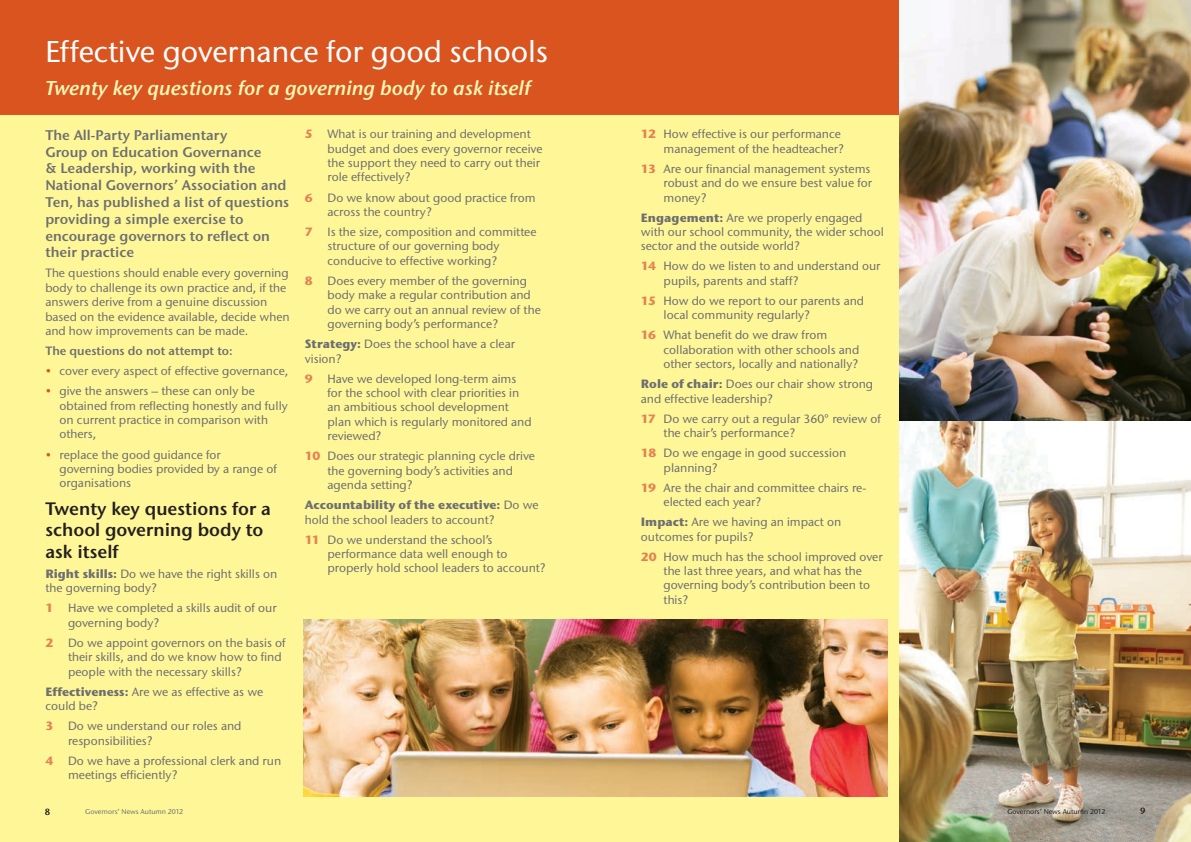
<style>
.page{position:relative;width:1191px;height:842px;background:#fff}
.page>*{position:absolute;margin:0;border:0;box-sizing:border-box;transform-origin:0 0}
.t1{font:500 30px "Stone Sans ITC Std";letter-spacing:-.005em;color:#fff}
.t2{font:italic 600 20px "Stone Sans ITC Std";color:#fff9b6}
.t3{font:600 18px/21.6px "Stone Sans ITC Std";color:#231f20}
.t4{font:600 14px/16.8px "Stone Sans ITC Std";color:#6d6f71}
.t5{font:500 12px/14.4px "Stone Sans ITC Std";color:#6d6f71}
.t6{font:600 12px "Stone Sans ITC Std";color:#6d6f71}
.t7{font:600 9px "Stone Sans ITC Std";color:#231f20}
.t8{font:500 7px "Stone Sans ITC Std";color:#6d6f71}
.t9{font:500 7px "Stone Sans ITC Std";color:#231f20}
.s1{color:#d9541e}
.s2{font-weight:700}
.s3{font-weight:700;color:#e48253}
</style>
<div class="page">
<div style="left:0;top:0;width:924px;height:842px;background:#fff797"></div>
<div style="left:0;top:0;width:923px;height:115px;background:#d9541e"></div>
<img style="left:899px;top:0;width:292px;height:842px">
<img style="left:304px;top:619px;width:583px;height:178px">
<h1 class="t1" style="left:45px;top:33px;width:504px">Effective governance for good schools</h1>
<h2 class="t2" style="left:45px;top:76px;width:486px">Twenty key questions for a governing body to ask itself</h2>
<p class="t4" style="left:45px;top:126px;width:245px">The All-Party Parliamentary<br>Group on Education Governance<br>&amp; Leadership, working with the<br>National Governors’ Association and<br>Ten, has published a list of questions providing a simple exercise to encourage governors to reflect on their practice</p>
<p class="t5" style="left:45px;top:266px;width:246px">The questions should enable every governing body to challenge its own practice and, if the answers derive from a genuine discussion based on the evidence available, decide when and how improvements can be made.</p>
<p class="t6" style="left:45px;top:343px;width:189px">The questions do not attempt to:</p>
<p class="t5" style="left:45px;top:364px;width:244px"><span class="s1">•</span> cover every aspect of effective governance,</p>
<p class="t5" style="left:60px;top:384px;width:230px;text-indent:-14px"><span class="s1">•</span> give the answers – these can only be obtained from reflecting honestly and fully on current practice in comparison with others,</p>
<p class="t5" style="left:60px;top:447px;width:219px;text-indent:-14px"><span class="s1">•</span> replace the good guidance for governing bodies provided by a range of organisations</p>
<h3 class="t3" style="left:45px;top:497px;width:227px">Twenty key questions for a school governing body to ask itself</h3>
<p class="t5" style="left:45px;top:566px;width:233px"><span class="s2">Right skills:</span> Do we have the right skills on the governing body?</p>
<p class="t5" style="left:68px;top:601px;width:210px;text-indent:-23px"><span class="s3">1</span> Have we completed a skills audit of our governing body?</p>
<p class="t5" style="left:68px;top:635px;width:219px;text-indent:-23px"><span class="s3">2</span> Do we appoint governors on the basis of their skills, and do we know how to find people with the necessary skills?</p>
<p class="t5" style="left:45px;top:684px;width:219px"><span class="s2">Effectiveness:</span> Are we as effective as we could be?</p>
<p class="t5" style="left:68px;top:719px;width:175px;text-indent:-23px"><span class="s3">3</span> Do we understand our roles and responsibilities?</p>
<p class="t5" style="left:68px;top:753px;width:215px;text-indent:-23px"><span class="s3">4</span> Do we have a professional clerk and run meetings efficiently?</p>
<p class="t7" style="left:45px;top:806px;width:7px">8</p>
<p class="t8" style="left:85px;top:807px;width:100px">Governors’ News Autumn 2012</p>
<p class="t5" style="left:327px;top:127px;width:216px;text-indent:-23px"><span class="s3">5</span> What is our training and development budget and does every governor receive the support they need to carry out their role effectively?</p>
<p class="t5" style="left:327px;top:190px;width:209px;text-indent:-23px"><span class="s3">6</span> Do we know about good practice from across the country?</p>
<p class="t5" style="left:327px;top:224px;width:210px;text-indent:-23px"><span class="s3">7</span> Is the size, composition and committee structure of our governing body conducive to effective working?</p>
<p class="t5" style="left:327px;top:273px;width:215px;text-indent:-23px"><span class="s3">8</span> Does every member of the governing body make a regular contribution and do we carry out an annual review of the governing body’s performance?</p>
<p class="t5" style="left:305px;top:337px;width:212px"><span class="s2">Strategy:</span> Does the school have a clear vision?</p>
<p class="t5" style="left:327px;top:371px;width:206px;text-indent:-23px"><span class="s3">9</span> Have we developed long-term aims for the school with clear priorities in an ambitious school development plan which is regularly monitored and reviewed?</p>
<p class="t5" style="left:327px;top:449px;width:209px;text-indent:-23px"><span class="s3">10</span> Does our strategic planning cycle drive the governing body’s activities and agenda setting?</p>
<p class="t5" style="left:305px;top:498px;width:235px"><span class="s2">Accountability of the executive:</span> Do we hold the school leaders to account?</p>
<p class="t5" style="left:327px;top:532px;width:220px;text-indent:-23px"><span class="s3">11</span> Do we understand the school’s performance data well enough to properly hold school leaders to account?</p>
<p class="t5" style="left:641px;top:127px;width:204px;text-align:right"><span class="s3">12</span> How effective is our performance management of the headteacher?</p>
<p class="t5" style="left:663px;top:161px;width:210px;text-indent:-23px"><span class="s3">13</span> Are our financial management systems robust and do we ensure best value for money?</p>
<p class="t5" style="left:641px;top:210px;width:245px"><span class="s2">Engagement:</span> Are we properly engaged with our school community, the wider school sector and the outside world?</p>
<p class="t5" style="left:663px;top:259px;width:218px;text-indent:-23px"><span class="s3">14</span> How do we listen to and understand our pupils, parents and staff?</p>
<p class="t5" style="left:663px;top:293px;width:202px;text-indent:-23px"><span class="s3">15</span> How do we report to our parents and local community regularly?</p>
<p class="t5" style="left:663px;top:328px;width:197px;text-indent:-23px"><span class="s3">16</span> What benefit do we draw from collaboration with other schools and other sectors, locally and nationally?</p>
<p class="t5" style="left:641px;top:377px;width:234px"><span class="s2">Role of chair:</span> Does our chair show strong and effective leadership?</p>
<p class="t5" style="left:663px;top:411px;width:219px;text-indent:-23px"><span class="s3">17</span> Do we carry out a regular 360° review of the chair’s performance?</p>
<p class="t5" style="left:663px;top:446px;width:184px;text-indent:-23px"><span class="s3">18</span> Do we engage in good succession planning?</p>
<p class="t5" style="left:663px;top:480px;width:204px;text-indent:-23px"><span class="s3">19</span> Are the chair and committee chairs re&shy;elected each year?</p>
<p class="t5" style="left:641px;top:515px;width:202px"><span class="s2">Impact:</span> Are we having an impact on outcomes for pupils?</p>
<p class="t5" style="left:663px;top:549px;width:220px;text-indent:-23px"><span class="s3">20</span> How much has the school improved over the last three years, and what has the governing body’s contribution been to this?</p>
<p class="t9" style="left:1007px;top:807px;width:100px">Governors’ News Autumn 2012</p>
<p class="t7" style="left:1140px;top:805px;width:7px">9</p>
</div>
